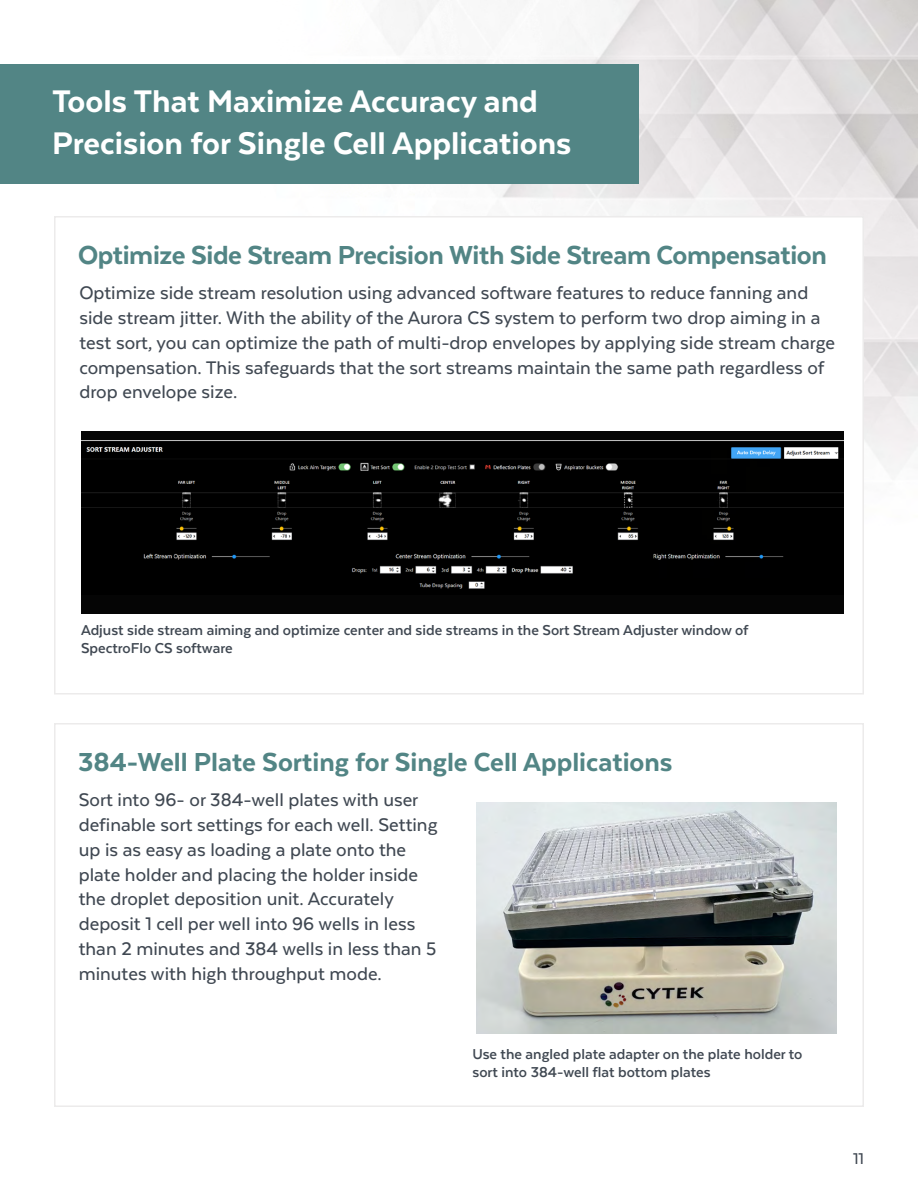
<style>
.page{position:relative;width:918px;height:1188px;background:#fff}
.page>*{position:absolute;margin:0;border:0;box-sizing:border-box;transform-origin:0 0}
.t1{font:800 36px/42px "Texta";color:#fff}
.t2{font:800 30px "Texta";letter-spacing:-.01em;color:#528585}
.t3{font:500 21px/24.8px "Texta";color:#404852}
.t4{font:500 18px "Texta";color:#404852}
.t5{font:700 16.5px/18px "Texta";color:#404852}
</style>
<div class="page">
<img style="left:0;top:0;width:918px;height:695px">
<div style="left:0;top:65px;width:639px;height:119px;background:#528585"></div>
<div style="left:54px;top:216px;width:810px;height:478px;background:#fff;border:2px solid #ecebeb"></div>
<div style="left:54px;top:723px;width:810px;height:384px;background:#fff;border:2px solid #ecebeb"></div>
<div style="left:81px;top:431px;width:763px;height:183px;background:#050505"></div>
<img style="left:81px;top:440px;width:763px;height:149px">
<img style="left:477px;top:803px;width:360px;height:231px">
<h1 class="t1" style="left:52px;top:80px;width:521px">Tools That Maximize Accuracy and<br>Precision for Single Cell Applications</h1>
<h2 class="t2" style="left:78px;top:239px;width:750px">Optimize Side Stream Precision With Side Stream Compensation</h2>
<p class="t3" style="left:80px;top:280px;width:757px">Optimize side stream resolution using advanced software features to reduce fanning and side stream jitter. With the ability of the Aurora CS system to perform two drop aiming in a test sort, you can optimize the path of multi-drop envelopes by applying side stream charge compensation. This safeguards that the sort streams maintain the same path regardless of drop envelope size.</p>
<p class="t5" style="left:81px;top:621px;width:669px">Adjust side stream aiming and optimize center and side streams in the Sort Stream Adjuster window of<br>SpectroFlo CS software</p>
<h2 class="t2" style="left:78px;top:746px;width:596px">384-Well Plate Sorting for Single Cell Applications</h2>
<p class="t3" style="left:79px;top:787px;width:360px">Sort into 96- or 384-well plates with user definable sort settings for each well. Setting up is as easy as loading a plate onto the plate holder and placing the holder inside the droplet deposition unit. Accurately deposit 1 cell per well into 96 wells in less than 2 minutes and 384 wells in less than 5 minutes with high throughput mode.</p>
<p class="t5" style="left:472px;top:1045px;width:332px">Use the angled plate adapter on the plate holder to sort into 384-well flat bottom plates</p>
<p class="t4" style="left:853px;top:1150px;width:12px">11</p>
</div>
